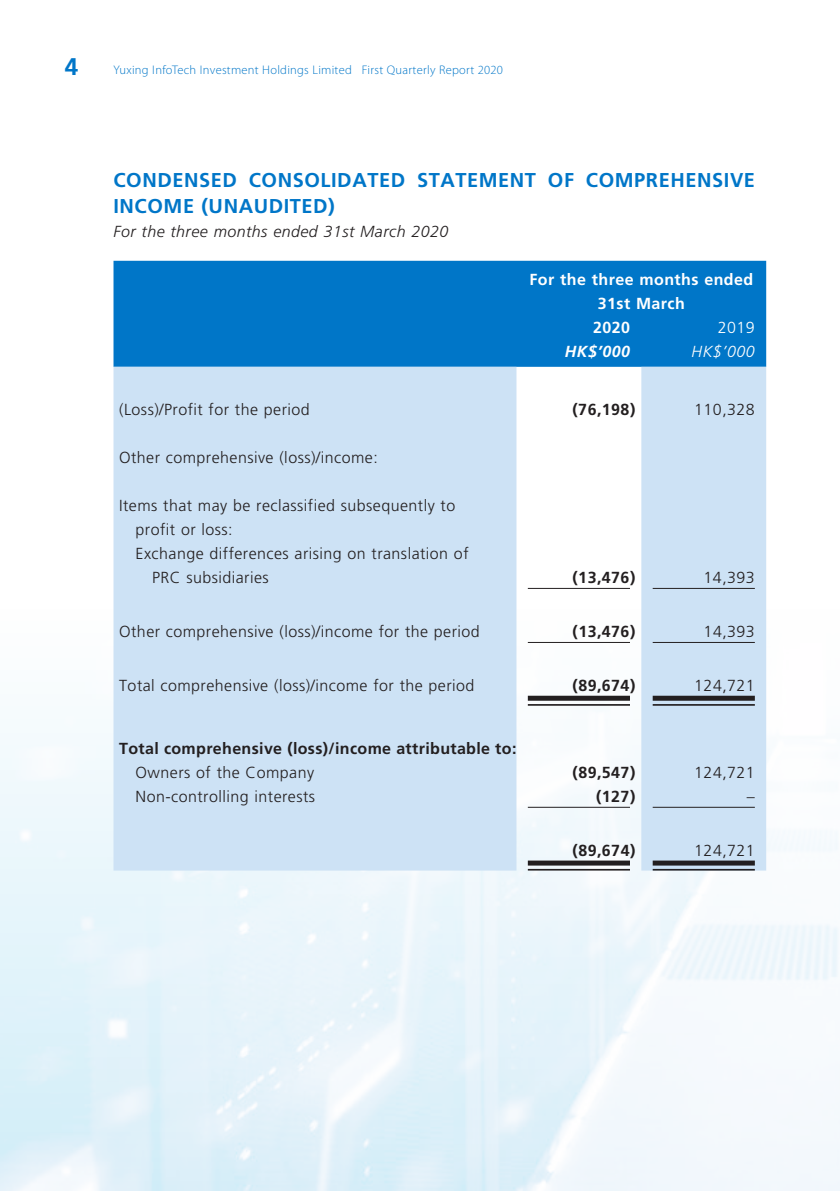
<style>
.page{position:relative;width:840px;height:1191px;background:#fff}
.page>*{position:absolute;margin:0;border:0;box-sizing:border-box;transform-origin:0 0}
.t1{font:700 24px "Frutiger LT Std";color:#0076c8}
.t2{font:700 20px/26px "Frutiger LT Std";letter-spacing:.03em;color:#0076c8}
.t3{font:300 16px "Frutiger LT Std";letter-spacing:.03em;color:#231f20}
.t4{font:700 16px "Frutiger LT Std";letter-spacing:.02em;color:#231f20}
.t5{font:italic 300 16px "Frutiger LT Std";letter-spacing:.03em;color:#231f20}
.t6{font:700 16px/24px "Frutiger LT Std";letter-spacing:.03em;color:#fff}
.t7{font:italic 700 16px "Frutiger LT Std";color:#fff}
.t8{font:italic 300 16px "Frutiger LT Std";color:#fff}
.t9{font:300 16px "Frutiger LT Std";color:#fff}
.t10{font:300 12.4px "Myriad Pro";letter-spacing:.02em;color:#0076c8}
</style>
<div class="page">
<div style="left:113px;top:261px;width:652px;height:106px;background:#0076c8"></div>
<svg style="left:113px;top:367px;width:652px;height:503px;fill:#cde2f5"></svg>
<hr style="left:527px;top:588px;width:102px;height:1px;background:#231f20">
<hr style="left:652px;top:588px;width:102px;height:1px;background:#231f20">
<hr style="left:527px;top:642px;width:102px;height:1px;background:#231f20">
<hr style="left:652px;top:642px;width:102px;height:1px;background:#231f20">
<div style="left:527px;top:695px;width:102px;height:5px;background:#231f20"></div>
<hr style="left:527px;top:704px;width:102px;height:1px;background:#231f20">
<div style="left:652px;top:695px;width:102px;height:5px;background:#231f20"></div>
<hr style="left:652px;top:704px;width:102px;height:1px;background:#231f20">
<hr style="left:527px;top:806px;width:102px;height:1px;background:#231f20">
<hr style="left:652px;top:806px;width:102px;height:1px;background:#231f20">
<div style="left:527px;top:860px;width:102px;height:5px;background:#231f20"></div>
<hr style="left:527px;top:869px;width:102px;height:1px;background:#231f20">
<div style="left:652px;top:860px;width:102px;height:5px;background:#231f20"></div>
<hr style="left:652px;top:869px;width:102px;height:1px;background:#231f20">
<h1 class="t1" style="left:65px;top:53px;width:15px">4</h1>
<p class="t10" style="left:113px;top:63px;width:391px">Yuxing InfoTech Investment Holdings Limited First Quarterly Report 2020</p>
<p class="t2" style="left:113px;top:167px;width:642px">CONDENSED CONSOLIDATED STATEMENT OF COMPREHENSIVE<br>INCOME (UNAUDITED)</p>
<p class="t5" style="left:113px;top:222px;width:336px">For the three months ended 31st March 2020</p>
<p class="t6" style="left:592px;top:267px;width:162px;text-indent:-64px">For the three months ended<br>31st March<br>2020</p>
<p class="t9" style="left:717px;top:318px;width:38px">2019</p>
<p class="t7" style="left:564px;top:342px;width:66px">HK$’000</p>
<p class="t8" style="left:691px;top:342px;width:65px">HK$’000</p>
<p class="t3" style="left:119px;top:400px;width:192px">(Loss)/Profit for the period</p>
<p class="t4" style="left:572px;top:400px;width:64px">(76,198)</p>
<p class="t3" style="left:694px;top:400px;width:62px">110,328</p>
<p class="t3" style="left:119px;top:448px;width:260px">Other comprehensive (loss)/income:</p>
<p class="t3" style="left:119px;top:496px;width:337px">Items that may be reclassified subsequently to</p>
<p class="t3" style="left:135px;top:520px;width:98px">profit or loss:</p>
<p class="t3" style="left:135px;top:544px;width:334px">Exchange differences arising on translation of</p>
<p class="t3" style="left:152px;top:568px;width:118px">PRC subsidiaries</p>
<p class="t4" style="left:572px;top:568px;width:64px">(13,476)</p>
<p class="t3" style="left:703px;top:568px;width:53px">14,393</p>
<p class="t3" style="left:119px;top:622px;width:362px">Other comprehensive (loss)/income for the period</p>
<p class="t4" style="left:572px;top:622px;width:64px">(13,476)</p>
<p class="t3" style="left:703px;top:622px;width:53px">14,393</p>
<p class="t3" style="left:119px;top:676px;width:356px">Total comprehensive (loss)/income for the period</p>
<p class="t4" style="left:572px;top:676px;width:64px">(89,674)</p>
<p class="t3" style="left:694px;top:676px;width:62px">124,721</p>
<p class="t4" style="left:119px;top:739px;width:398px">Total comprehensive (loss)/income attributable to:</p>
<p class="t3" style="left:135px;top:763px;width:180px">Owners of the Company</p>
<p class="t4" style="left:572px;top:763px;width:64px">(89,547)</p>
<p class="t3" style="left:694px;top:763px;width:62px">124,721</p>
<p class="t3" style="left:135px;top:787px;width:181px">Non-controlling interests</p>
<p class="t4" style="left:596px;top:787px;width:41px">(127)</p>
<p class="t3" style="left:746px;top:787px;width:9px">–</p>
<p class="t4" style="left:572px;top:841px;width:64px">(89,674)</p>
<p class="t3" style="left:694px;top:841px;width:62px">124,721</p>
</div>
